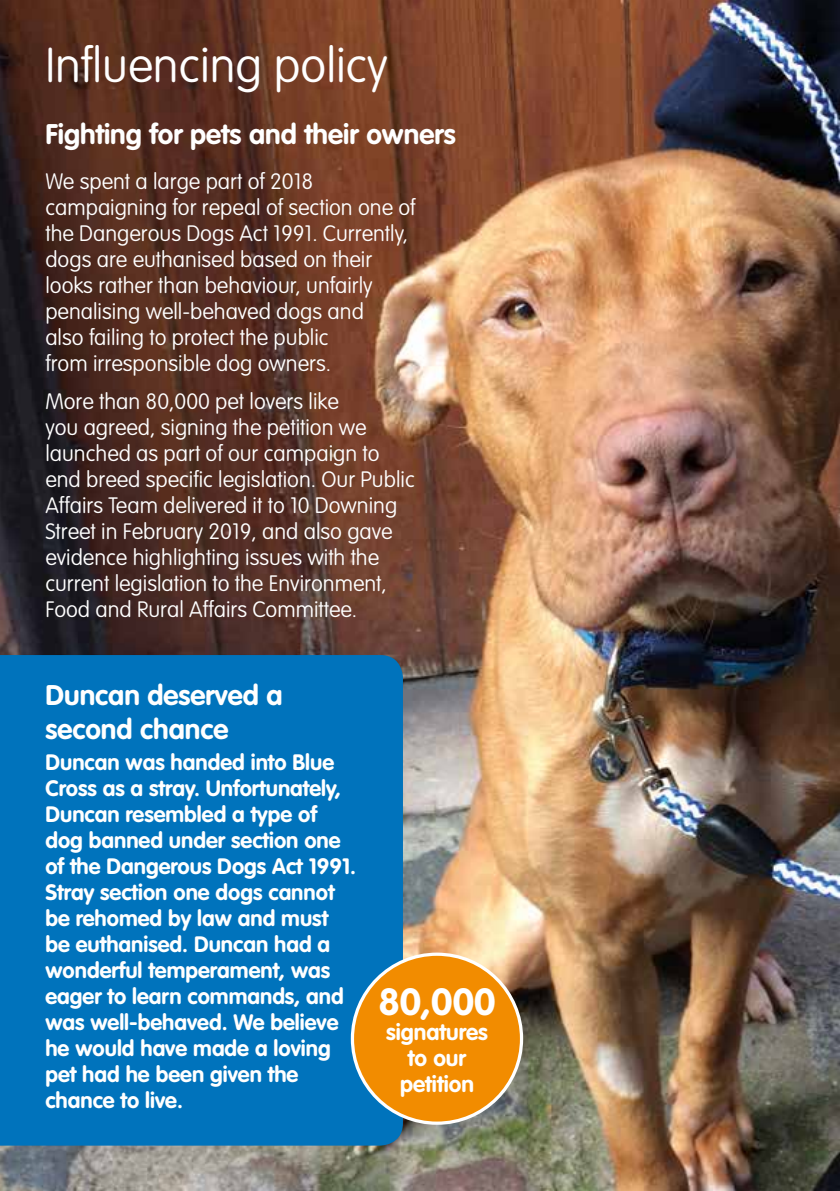
<style>
.page{position:relative;width:840px;height:1191px;background:#fff}
.page>*{position:absolute;margin:0;border:0;box-sizing:border-box;transform-origin:0 0}
.t1{font:100 48px "VAG Rounded Std";color:#fff}
.t2{font:700 37.2px "VAG Rounded Std";color:#fff}
.t3{font:700 28px/33.6px "VAG Rounded Std";color:#fff}
.t4{font:700 22.6px/26px "VAG Rounded Std";color:#fff;text-align:center}
.t5{font:100 22px/26px "VAG Rounded Std";color:#fff}
.t6{font:700 22px/26px "VAG Rounded Std";color:#fff}
</style>
<div class="page">
<img style="left:0;top:0;width:839px;height:1191px">
<div style="left:0;top:655px;width:403px;height:490px;background:#0073bc"></div>
<div style="left:352px;top:954px;width:169px;height:169px;background:#f28c00;border-radius:50%"></div>
<h1 class="t1" style="left:45px;top:38px;width:344px">Influencing policy</h1>
<p class="t3" style="left:45px;top:118px;width:411px">Fighting for pets and their owners</p>
<p class="t5" style="left:45px;top:169px;width:371px">We spent a large part of 2018 campaigning for repeal of section one of the Dangerous Dogs Act 1991. Currently, dogs are euthanised based on their looks rather than behaviour, unfairly penalising well-behaved dogs and<br>also failing to protect the public<br>from irresponsible dog owners.</p>
<p class="t5" style="left:45px;top:389px;width:370px">More than 80,000 pet lovers like<br>you agreed, signing the petition we launched as part of our campaign to end breed specific legislation. Our Public Affairs Team delivered it to 10 Downing Street in February 2019, and also gave evidence highlighting issues with the current legislation to the Environment, Food and Rural Affairs Committee.</p>
<p class="t3" style="left:45px;top:679px;width:238px">Duncan deserved a second chance</p>
<p class="t6" style="left:45px;top:750px;width:312px">Duncan was handed into Blue<br>Cross as a stray. Unfortunately,<br>Duncan resembled a type of dog banned under section one of the Dangerous Dogs Act 1991.<br>Stray section one dogs cannot be rehomed by law and must be euthanised. Duncan had a wonderful temperament, was eager to learn commands, and was well-behaved. We believe he would have made a loving pet had he been given the chance to live.</p>
<h2 class="t2" style="left:378px;top:979px;width:118px">80,000</h2>
<p class="t4" style="left:386px;top:1020px;width:103px">signatures to our petition</p>
</div>
